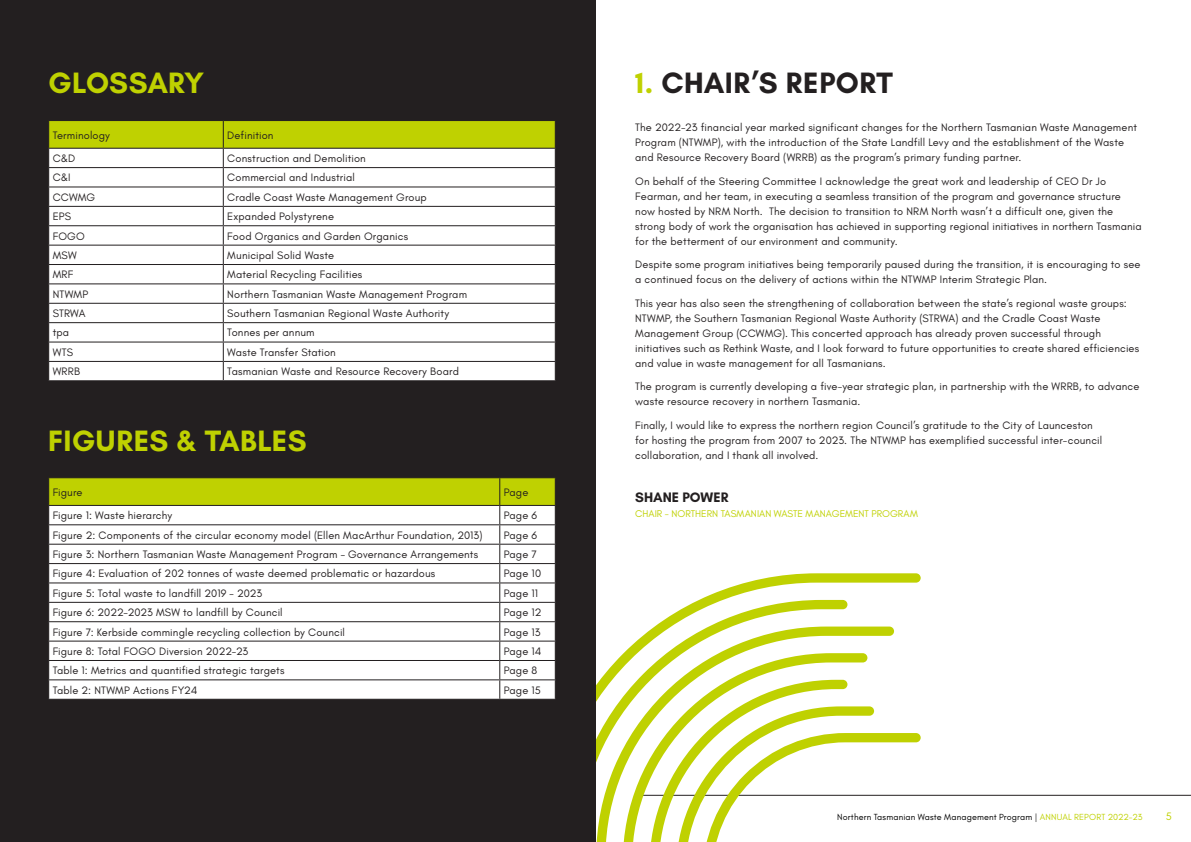
<style>
.page{position:relative;width:1191px;height:842px;background:#fff}
.page>*{position:absolute;margin:0;border:0;box-sizing:border-box;transform-origin:0 0}
.Tables{font:700 30px "Glacial Indifference";letter-spacing:.01em;color:#bfd101}
.Heading_MAIN{font:700 30px "Glacial Indifference";letter-spacing:.015em;color:#231f20}
.Tables-2{font:700 14px "Glacial Indifference";color:#231f20}
.Tables-3{font:11px/15px "Glacial Indifference";letter-spacing:.015em;color:#231f20}
.t1{font:11px "Glacial Indifference";color:#bfd101}
.Tables-4{font:10px "Glacial Indifference";color:#bfd101}
.t2{font:9px "Glacial Indifference";letter-spacing:.01em;color:#000}
.s1{color:#bfd101}
</style>
<div class="page">
<hr style="left:635px;top:795px;width:556px;height:1px;background:#231f20">
<svg style="left:595px;top:573px;width:325px;height:34px"></svg>
<svg style="left:595px;top:600px;width:252px;height:242px"></svg>
<svg style="left:596px;top:626px;width:298px;height:216px"></svg>
<svg style="left:623px;top:653px;width:244px;height:189px"></svg>
<svg style="left:649px;top:680px;width:271px;height:162px"></svg>
<div style="left:0;top:0;width:595px;height:842px;background:#231f20"></div>
<svg style="left:48px;top:121px;width:508px;height:259px;background:#edeed9"></svg>
<hr style="left:48px;top:148px;width:175px;height:1px;background:#231f20">
<hr style="left:223px;top:148px;width:333px;height:1px;background:#231f20">
<svg style="left:48px;top:478px;width:508px;height:221px;background:#eceed5"></svg>
<hr style="left:48px;top:505px;width:452px;height:1px;background:#231f20">
<hr style="left:500px;top:505px;width:56px;height:1px;background:#231f20">
<p class="Tables" style="left:48px;top:65px;width:157px">GLOSSARY</p>
<p class="Tables-3" style="left:53px;top:127px;width:59px">Terminology</p>
<p class="Tables-3" style="left:227px;top:127px;width:48px">Definition</p>
<p class="Tables-3" style="left:53px;top:151px;width:24px">C&amp;D</p>
<p class="Tables-3" style="left:227px;top:151px;width:140px">Construction and Demolition</p>
<p class="Tables-3" style="left:53px;top:170px;width:20px">C&amp;I</p>
<p class="Tables-3" style="left:227px;top:170px;width:129px">Commercial and Industrial</p>
<p class="Tables-3" style="left:53px;top:190px;width:44px">CCWMG</p>
<p class="Tables-3" style="left:227px;top:190px;width:201px">Cradle Coast Waste Management Group</p>
<p class="Tables-3" style="left:53px;top:209px;width:20px">EPS</p>
<p class="Tables-3" style="left:227px;top:209px;width:108px">Expanded Polystyrene</p>
<p class="Tables-3" style="left:53px;top:229px;width:34px">FOGO</p>
<p class="Tables-3" style="left:227px;top:229px;width:182px">Food Organics and Garden Organics</p>
<p class="Tables-3" style="left:53px;top:248px;width:25px">MSW</p>
<p class="Tables-3" style="left:227px;top:248px;width:108px">Municipal Solid Waste</p>
<p class="Tables-3" style="left:53px;top:267px;width:22px">MRF</p>
<p class="Tables-3" style="left:227px;top:267px;width:136px">Material Recycling Facilities</p>
<p class="Tables-3" style="left:53px;top:287px;width:37px">NTWMP</p>
<p class="Tables-3" style="left:227px;top:287px;width:241px">Northern Tasmanian Waste Management Program</p>
<p class="Tables-3" style="left:53px;top:306px;width:34px">STRWA</p>
<p class="Tables-3" style="left:227px;top:306px;width:223px">Southern Tasmanian Regional Waste Authority</p>
<p class="Tables-3" style="left:53px;top:325px;width:18px">tpa</p>
<p class="Tables-3" style="left:227px;top:325px;width:89px">Tonnes per annum</p>
<p class="Tables-3" style="left:53px;top:345px;width:22px">WTS</p>
<p class="Tables-3" style="left:227px;top:345px;width:110px">Waste Transfer Station</p>
<p class="Tables-3" style="left:53px;top:364px;width:29px">WRRB</p>
<p class="Tables-3" style="left:227px;top:364px;width:233px">Tasmanian Waste and Resource Recovery Board</p>
<p class="Tables" style="left:48px;top:422px;width:260px">FIGURES &amp; TABLES</p>
<p class="Tables-3" style="left:53px;top:485px;width:31px">Figure</p>
<p class="Tables-3" style="left:504px;top:485px;width:26px">Page</p>
<p class="Tables-3" style="left:53px;top:508px;width:121px">Figure 1: Waste hierarchy</p>
<p class="Tables-3" style="left:504px;top:508px;width:35px">Page 6</p>
<p class="Tables-3" style="left:53px;top:528px;width:431px">Figure 2: Components of the circular economy model (Ellen MacArthur Foundation, 2013)</p>
<p class="Tables-3" style="left:504px;top:528px;width:35px">Page 6</p>
<p class="Tables-3" style="left:53px;top:547px;width:427px">Figure 3: Northern Tasmanian Waste Management Program – Governance Arrangements</p>
<p class="Tables-3" style="left:504px;top:547px;width:35px">Page 7</p>
<p class="Tables-3" style="left:53px;top:566px;width:384px">Figure 4: Evaluation of 202 tonnes of waste deemed problematic or hazardous</p>
<p class="Tables-3" style="left:504px;top:566px;width:39px">Page 10</p>
<p class="Tables-3" style="left:53px;top:586px;width:211px">Figure 5: Total waste to landfill 2019 – 2023</p>
<p class="Tables-3" style="left:504px;top:586px;width:36px">Page 11</p>
<p class="Tables-3" style="left:53px;top:605px;width:231px">Figure 6: 2022-2023 MSW to landfill by Council</p>
<p class="Tables-3" style="left:504px;top:605px;width:39px">Page 12</p>
<p class="Tables-3" style="left:53px;top:624px;width:294px">Figure 7: Kerbside commingle recycling collection by Council</p>
<p class="Tables-3" style="left:504px;top:624px;width:38px">Page 13</p>
<p class="Tables-3" style="left:53px;top:644px;width:197px">Figure 8: Total FOGO Diversion 2022-23</p>
<p class="Tables-3" style="left:504px;top:644px;width:39px">Page 14</p>
<p class="Tables-3" style="left:53px;top:663px;width:233px">Table 1: Metrics and quantified strategic targets</p>
<p class="Tables-3" style="left:504px;top:663px;width:35px">Page 8</p>
<p class="Tables-3" style="left:53px;top:683px;width:146px">Table 2: NTWMP Actions FY24</p>
<p class="Tables-3" style="left:504px;top:683px;width:39px">Page 15</p>
<p class="Heading_MAIN" style="left:635px;top:65px;width:259px"><span class="s1">1.</span> CHAIR’S REPORT</p>
<p class="Tables-3" style="left:635px;top:120px;width:503px">The 2022-23 financial year marked significant changes for the Northern Tasmanian Waste Management<br>Program (NTWMP), with the introduction of the State Landfill Levy and the establishment of the Waste and Resource Recovery Board (WRRB) as the program’s primary funding partner.</p>
<p class="Tables-3" style="left:635px;top:174px;width:508px">On behalf of the Steering Committee I acknowledge the great work and leadership of CEO Dr Jo Fearman, and her team, in executing a seamless transition of the program and governance structure now hosted by NRM North. The decision to transition to NRM North wasn’t a difficult one, given the strong body of work the organisation has achieved in supporting regional initiatives in northern Tasmania for the betterment of our environment and community.</p>
<p class="Tables-3" style="left:635px;top:257px;width:507px">Despite some program initiatives being temporarily paused during the transition, it is encouraging to see a continued focus on the delivery of actions within the NTWMP Interim Strategic Plan.</p>
<p class="Tables-3" style="left:635px;top:296px;width:505px">This year has also seen the strengthening of collaboration between the state’s regional waste groups:<br>NTWMP, the Southern Tasmanian Regional Waste Authority (STRWA) and the Cradle Coast Waste Management Group (CCWMG). This concerted approach has already proven successful through initiatives such as Rethink Waste, and I look forward to future opportunities to create shared efficiencies and value in waste management for all Tasmanians.</p>
<p class="Tables-3" style="left:635px;top:379px;width:506px">The program is currently developing a five-year strategic plan, in partnership with the WRRB, to advance waste resource recovery in northern Tasmania.</p>
<p class="Tables-3" style="left:635px;top:418px;width:468px">Finally, I would like to express the northern region Council’s gratitude to the City of Launceston for hosting the program from 2007 to 2023. The NTWMP has exemplified successful inter-council collaboration, and I thank all involved.</p>
<p class="Tables-2" style="left:635px;top:488px;width:95px">SHANE POWER</p>
<p class="Tables-4" style="left:635px;top:508px;width:284px">CHAIR - NORTHERN TASMANIAN WASTE MANAGEMENT PROGRAM</p>
<p class="t2" style="left:837px;top:812px;width:307px">Northern Tasmanian Waste Management Program | <span class="s1">ANNUAL REPORT 2022-23</span></p>
<p class="t1" style="left:1165px;top:810px;width:8px">5</p>
</div>
